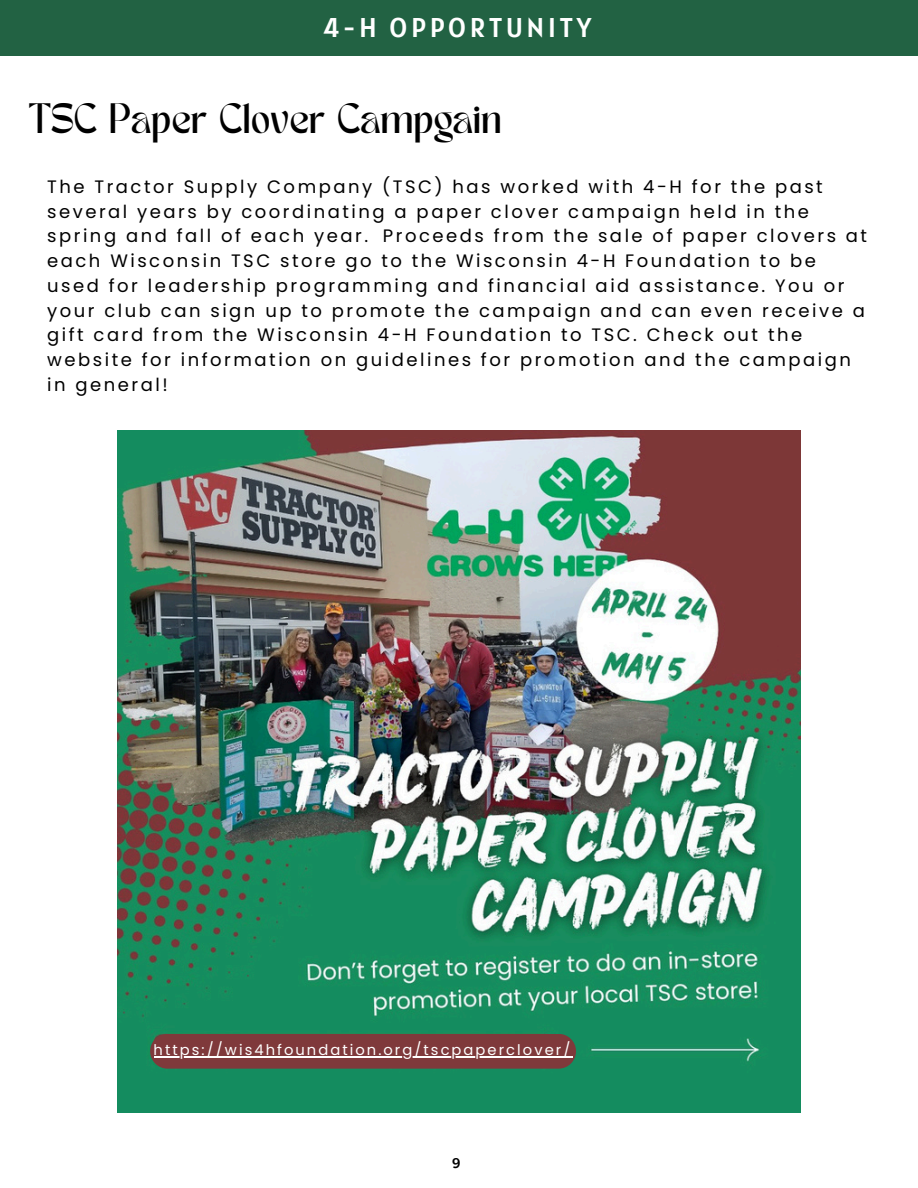
<style>
.page{position:relative;width:918px;height:1188px;background:#fff}
.page>*{position:absolute;margin:0;border:0;box-sizing:border-box;transform-origin:0 0}
.t1{font:29.7px "TANMERINGUE";color:#000}
.t2{font:27px "Alatsi";letter-spacing:.14em;color:#fff}
.t3{font:18px/24.8px "Poppins";letter-spacing:.14em;color:#000}
.t4{font:14.7px "Poppins";letter-spacing:.14em;color:#fff}
.t5{font:13.95px "Alatsi";color:#000}
</style>
<div class="page">
<div style="left:0;top:0;width:918px;height:56px;background:#226243"></div>
<img style="left:118px;top:430px;width:683px;height:683px">
<div style="left:150px;top:1034px;width:426px;height:35px;background:#7f393b;border-radius:17px"></div>
<hr style="left:154px;top:1056px;width:418px;height:1px;background:#fff">
<h2 class="t2" style="left:323px;top:10px;width:270px">4-H OPPORTUNITY</h2>
<h1 class="t1" style="left:28px;top:103px;width:475px">TSC Paper Clover Campgain</h1>
<p class="t3" style="left:47px;top:174px;width:822px">The Tractor Supply Company (TSC) has worked with 4-H for the past several years by coordinating a paper clover campaign held in the spring and fall of each year. Proceeds from the sale of paper clovers at each Wisconsin TSC store go to the Wisconsin 4-H Foundation to be used for leadership programming and financial aid assistance. You or your club can sign up to promote the campaign and can even receive a gift card from the Wisconsin 4-H Foundation to TSC. Check out the website for information on guidelines for promotion and the campaign in general!</p>
<p class="t4" style="left:154px;top:1040px;width:418px">https://wis4hfoundation.org/tscpaperclover/</p>
<p class="t5" style="left:452px;top:1154px;width:10px">9</p>
</div>
